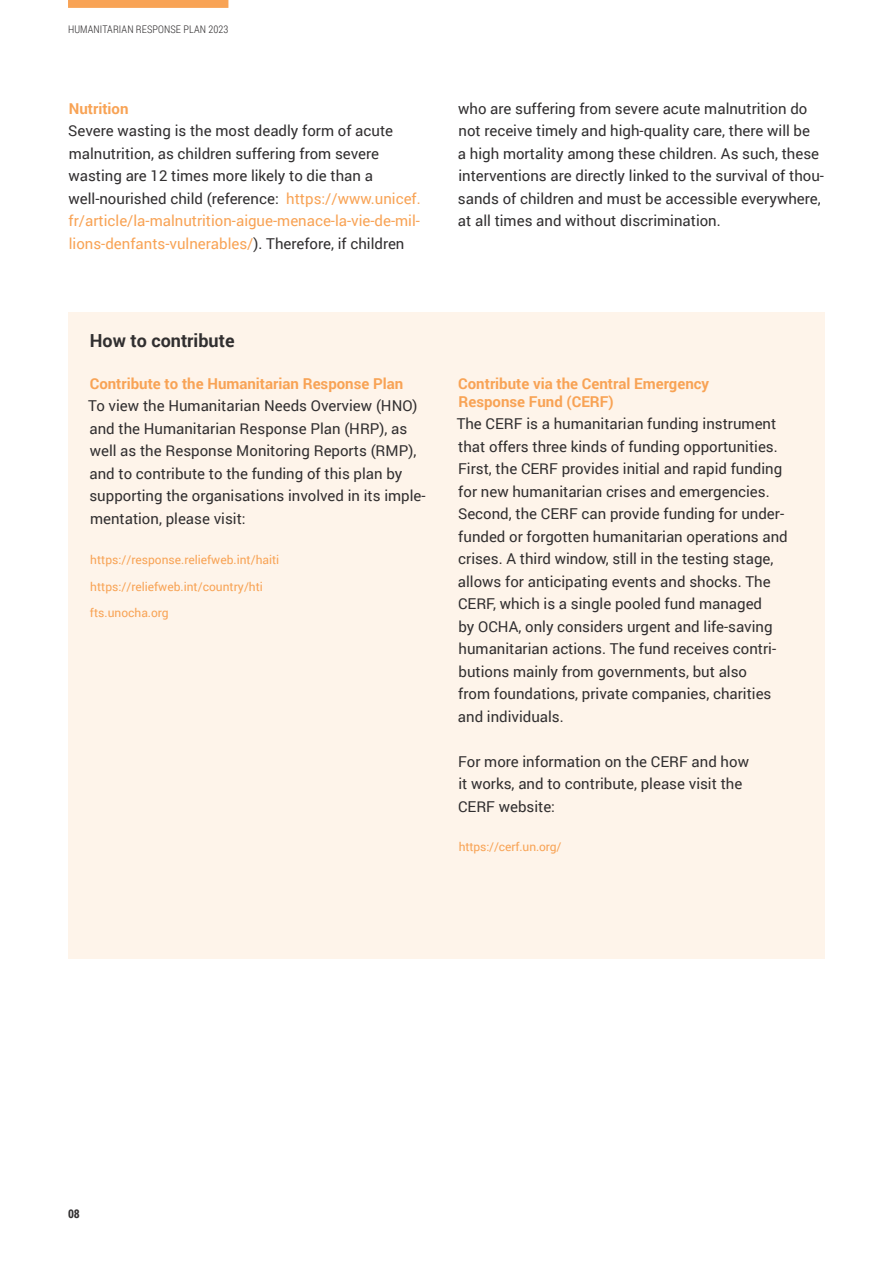
<style>
.page{position:relative;width:893px;height:1263px;background:#fff}
.page>*{position:absolute;margin:0;border:0;box-sizing:border-box;transform-origin:0 0}
.Heading_4_copy{font:700 18px "Roboto";color:#312f30}
.Text_Body{font:15px/22.5px "Roboto";color:#312f30}
.Heading_4{font:700 15px/18px "Roboto";color:#f8a355}
.End_Notes{font:12px "Roboto";color:#f8a355}
.Text_Body_S{font:12px "Roboto";letter-spacing:-.01em;color:#f8a355}
.t1{font:700 12px "Roboto Condensed";color:#312f30}
.t2{font:300 10.5px "Roboto Condensed";letter-spacing:.01em;color:#312f30}
.s1{color:#f8a355}
</style>
<div class="page">
<div style="left:68px;top:0;width:160px;height:8px;background:#f8a355"></div>
<div style="left:68px;top:312px;width:757px;height:647px;background:#fef4ea"></div>
<p class="t2" style="left:68px;top:22px;width:162px">HUMANITARIAN RESPONSE PLAN 2023</p>
<p class="Heading_4" style="left:69px;top:99px;width:61px">Nutrition</p>
<p class="Text_Body" style="left:68px;top:119px;width:354px">Severe wasting is the most deadly form of acute malnutrition, as children suffering from severe wasting are 12 times more likely to die than a well-nourished child (reference: <span class="s1">https://www.unicef. fr/article/la-malnutrition-aigue-menace-la-vie-de-mil&shy;lions-denfants-vulnerables/</span>). Therefore, if children</p>
<p class="Text_Body" style="left:458px;top:96px;width:368px">who are suffering from severe acute malnutrition do not receive timely and high-quality care, there will be<br>a high mortality among these children. As such, these interventions are directly linked to the survival of thou&shy;sands of children and must be accessible everywhere, at all times and without discrimination.</p>
<p class="Heading_4_copy" style="left:90px;top:328px;width:146px">How to contribute</p>
<p class="Heading_4" style="left:90px;top:374px;width:315px">Contribute to the Humanitarian Response Plan</p>
<p class="Text_Body" style="left:88px;top:394px;width:339px">To view the Humanitarian Needs Overview (HNO) and the Humanitarian Response Plan (HRP), as well as the Response Monitoring Reports (RMP), and to contribute to the funding of this plan by supporting the organisations involved in its imple&shy;mentation, please visit:</p>
<p class="End_Notes" style="left:90px;top:551px;width:191px">https://response.reliefweb.int/haiti</p>
<p class="End_Notes" style="left:90px;top:578px;width:174px">https://reliefweb.int/country/hti</p>
<p class="End_Notes" style="left:90px;top:604px;width:80px">fts.unocha.org</p>
<p class="Heading_4" style="left:458px;top:374px;width:252px">Contribute via the Central Emergency<br>Response Fund (CERF)</p>
<p class="Text_Body" style="left:457px;top:412px;width:333px">The CERF is a humanitarian funding instrument that offers three kinds of funding opportunities.<br>First, the CERF provides initial and rapid funding for new humanitarian crises and emergencies.<br>Second, the CERF can provide funding for under&shy;funded or forgotten humanitarian operations and crises. A third window, still in the testing stage, allows for anticipating events and shocks. The CERF, which is a single pooled fund managed<br>by OCHA, only considers urgent and life-saving humanitarian actions. The fund receives contri&shy;butions mainly from governments, but also<br>from foundations, private companies, charities and individuals.</p>
<p class="Text_Body" style="left:458px;top:749px;width:292px">For more information on the CERF and how it works, and to contribute, please visit the<br>CERF website:</p>
<p class="Text_Body_S" style="left:459px;top:839px;width:104px">https://cerf.un.org/</p>
<p class="t1" style="left:68px;top:1205px;width:13px">08</p>
</div>
